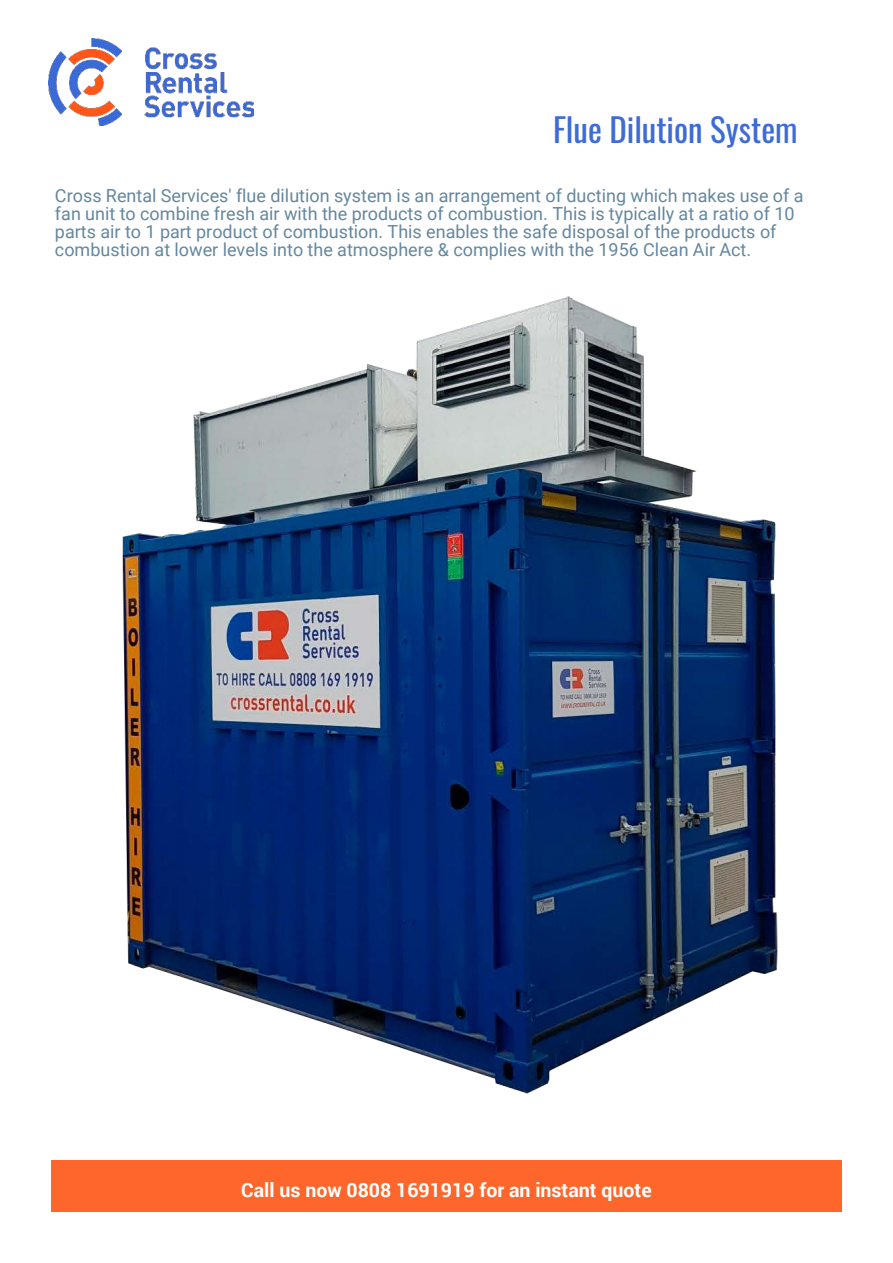
<style>
.page{position:relative;width:893px;height:1263px;background:#fff}
.page>*{position:absolute;margin:0;border:0;box-sizing:border-box;transform-origin:0 0}
.t1{font:33px "Oswald";color:#3d6bd7}
.t2{font:700 19.5px "Roboto";color:#fff}
.t3{font:18px/18px "Roboto";color:#64879f}
</style>
<div class="page">
<div style="left:51px;top:1161px;width:791px;height:51px;background:#ff662b"></div>
<img style="left:49px;top:39px;width:205px;height:86px">
<img style="left:122px;top:296px;width:656px;height:798px">
<h1 class="t1" style="left:553px;top:101px;width:246px">Flue Dilution System</h1>
<p class="t3" style="left:55px;top:186px;width:750px">Cross Rental Services' flue dilution system is an arrangement of ducting which makes use of a fan unit to combine fresh air with the products of combustion. This is typically at a ratio of 10 parts air to 1 part product of combustion. This enables the safe disposal of the products of combustion at lower levels into the atmosphere &amp; complies with the 1956 Clean Air Act.</p>
<p class="t2" style="left:241px;top:1181px;width:412px">Call us now 0808 1691919 for an instant quote</p>
</div>
